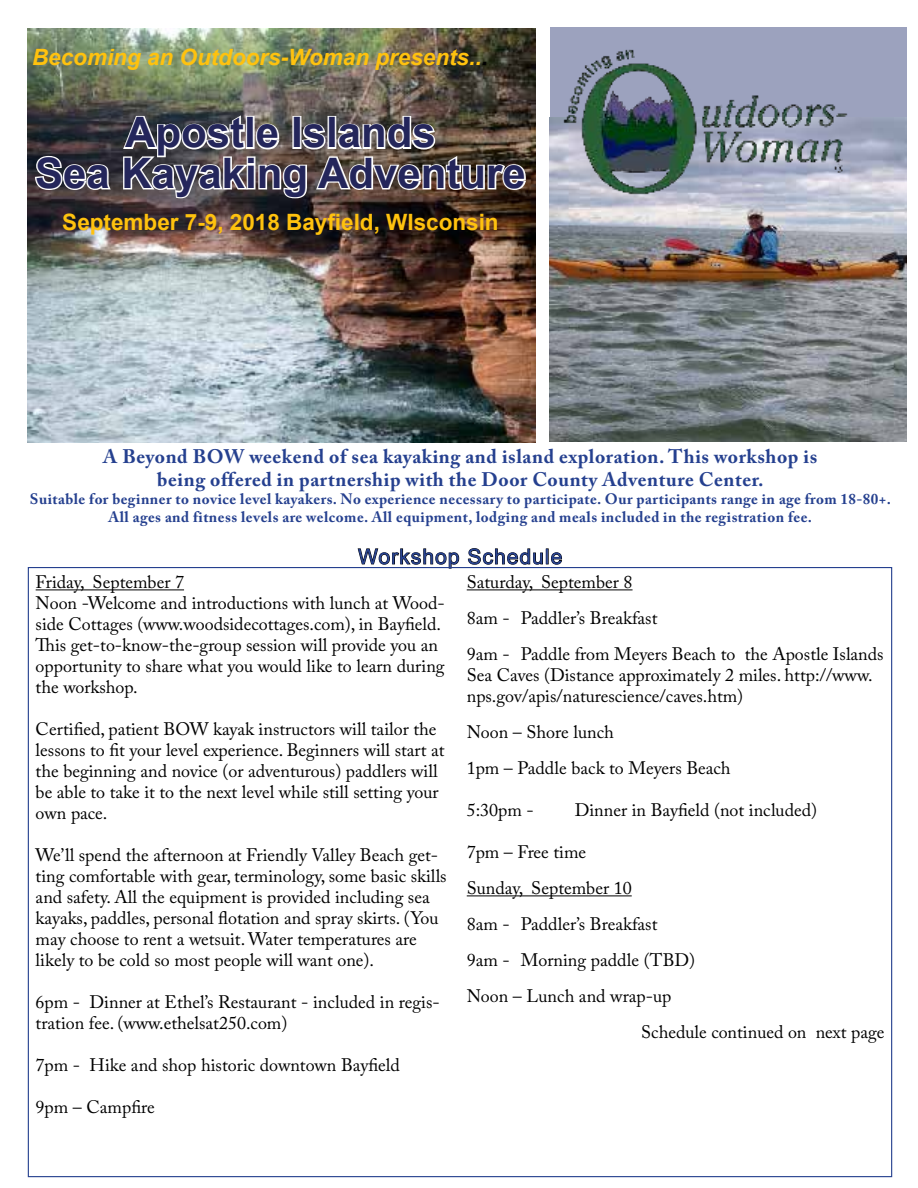
<style>
.page{position:relative;width:918px;height:1188px;background:#fff}
.page>*{position:absolute;margin:0;border:0;box-sizing:border-box;transform-origin:0 0}
.t1{font:700 42px/40.5px "Arial";color:#24265b;text-align:center}
.t2{font:italic 700 22.5px "Arial";color:#ffc20e}
.t3{font:700 22.5px "Arial";color:#ffc20e}
.t4{font:21px "Arial";letter-spacing:.05em;color:#25408f}
.t5{font:700 19.5px/23.4px "Adobe Caslon Pro";letter-spacing:.03em;color:#25408f;text-align:center}
.t6{font:18px/21px "Adobe Caslon Pro";color:#000}
.t7{font:700 15px/18px "Adobe Caslon Pro";letter-spacing:.03em;color:#25408f;text-align:center}
.s1{color:#000}
</style>
<div class="page">
<img style="left:27px;top:28px;width:508px;height:414px">
<svg style="left:358px;top:548px;width:101px;height:19px"></svg>
<svg style="left:468px;top:548px;width:94px;height:17px"></svg>
<hr style="left:36px;top:589px;width:148px;height:1px;background:#000">
<hr style="left:467px;top:589px;width:166px;height:1px;background:#000">
<hr style="left:467px;top:895px;width:165px;height:1px;background:#000">
<svg style="left:33px;top:154px;width:80px;height:38px"></svg>
<img style="left:121px;top:113px;width:407px;height:94px">
<div style="left:550px;top:28px;width:357px;height:414px;background:#9ca2be"></div>
<img style="left:550px;top:121px;width:357px;height:320px">
<img style="left:550px;top:49px;width:324px;height:151px">
<p class="t2" style="left:32px;top:42px;width:457px">Becoming an Outdoors-Woman presents..<span class="s1">.</span></p>
<h1 class="t1" style="left:35px;top:114px;width:492px">Apostle Islands<br>Sea Kayaking Adventure</h1>
<p class="t3" style="left:62px;top:207px;width:438px">September 7-9, 2018 Bayfield, WIsconsin</p>
<p class="t5" style="left:103px;top:444px;width:716px">A Beyond BOW weekend of sea kayaking and island exploration. This workshop is being offered in partnership with the Door County Adventure Center.</p>
<p class="t7" style="left:30px;top:490px;width:863px">Suitable for beginner to novice level kayakers. No experience necessary to participate. Our participants range in age from 18-80+.<br>All ages and fitness levels are welcome. All equipment, lodging and meals included in the registration fee.</p>
<p class="t4" style="left:358px;top:543px;width:206px">Workshop Schedule</p>
<p class="t6" style="left:36px;top:571px;width:411px">Friday, September 7<br>Noon -Welcome and introductions with lunch at Wood&shy;side Cottages (www.woodsidecottages.com), in Bayfield.<br>This get-to-know-the-group session will provide you an opportunity to share what you would like to learn during the workshop.</p>
<p class="t6" style="left:36px;top:718px;width:411px">Certified, patient BOW kayak instructors will tailor the lessons to fit your level experience. Beginners will start at the beginning and novice (or adventurous) paddlers will be able to take it to the next level while still setting your own pace.</p>
<p class="t6" style="left:36px;top:844px;width:413px">We’ll spend the afternoon at Friendly Valley Beach get&shy;ting comfortable with gear, terminology, some basic skills and safety. All the equipment is provided including sea kayaks, paddles, personal flotation and spray skirts. (You may choose to rent a wetsuit. Water temperatures are likely to be cold so most people will want one).</p>
<p class="t6" style="left:36px;top:991px;width:406px">6pm - Dinner at Ethel’s Restaurant - included in regis&shy;tration fee. (www.ethelsat250.com)</p>
<p class="t6" style="left:36px;top:1054px;width:366px">7pm - Hike and shop historic downtown Bayfield</p>
<p class="t6" style="left:36px;top:1096px;width:121px">9pm – Campfire</p>
<p class="t6" style="left:467px;top:564px;width:418px;line-height:36px">Saturday, September 8<br>8am - Paddler’s Breakfast<br>9am - Paddle from Meyers Beach to the Apostle Islands</p>
<p class="t6" style="left:467px;top:664px;width:407px">Sea Caves (Distance approximately 2 miles. http://www. nps.gov/apis/naturescience/caves.htm)</p>
<p class="t6" style="left:467px;top:714px;width:265px;line-height:36px">Noon – Shore lunch<br>1pm – Paddle back to Meyers Beach</p>
<p class="t6" style="left:467px;top:799px;width:69px">5:30pm -</p>
<p class="t6" style="left:575px;top:799px;width:244px">Dinner in Bayfield (not included)</p>
<p class="t6" style="left:467px;top:841px;width:121px">7pm – Free time</p>
<p class="t6" style="left:467px;top:877px;width:166px">Sunday, September 10</p>
<p class="t6" style="left:467px;top:913px;width:192px">8am - Paddler’s Breakfast</p>
<p class="t6" style="left:467px;top:949px;width:230px">9am - Morning paddle (TBD)</p>
<p class="t6" style="left:467px;top:985px;width:206px">Noon – Lunch and wrap-up</p>
<p class="t6" style="left:641px;top:1021px;width:245px">Schedule continued on next page</p>
</div>
